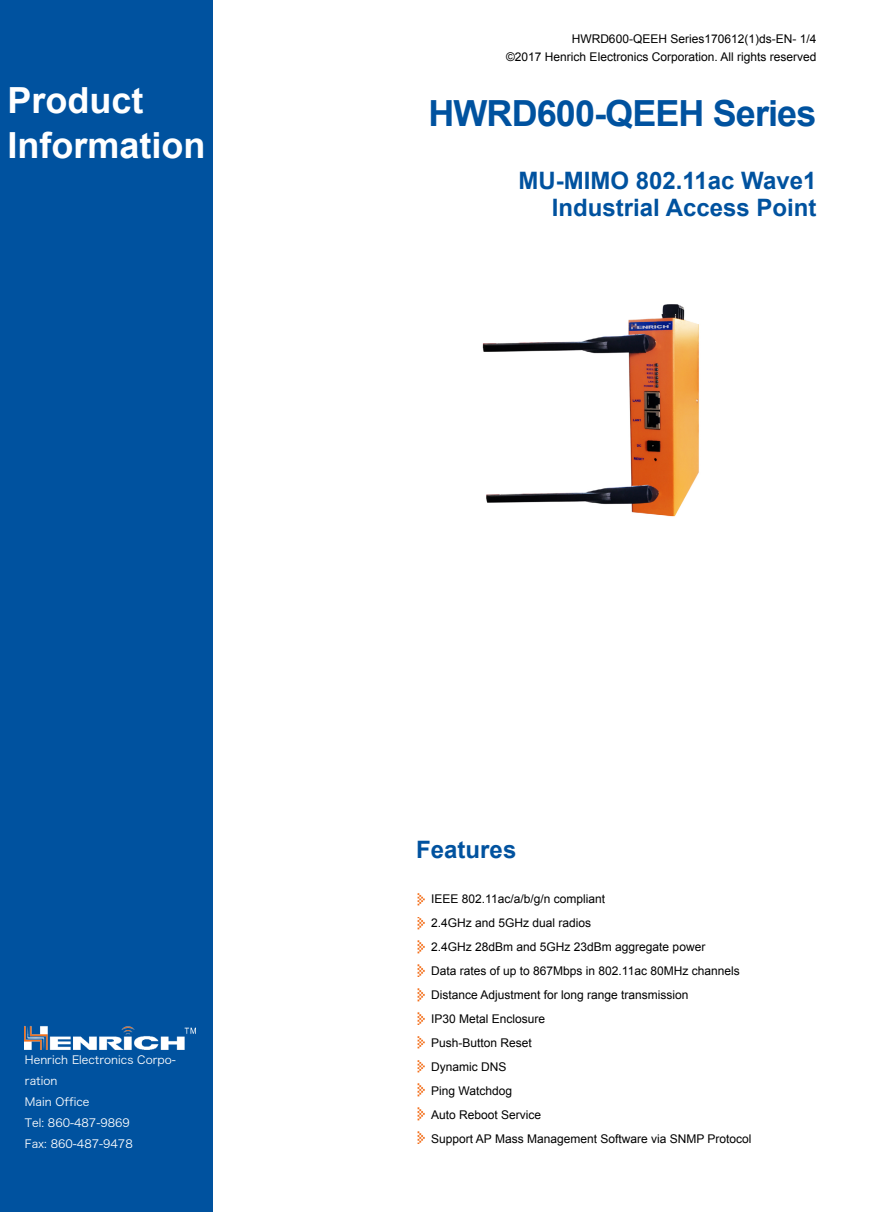
<style>
.page{position:relative;width:893px;height:1212px;background:#fff}
.page>*{position:absolute;margin:0;border:0;box-sizing:border-box;transform-origin:0 0}
.t1{font:700 36px "Arial";letter-spacing:-.025em;color:#00529f}
.t2{font:700 36px/45px "Arial";color:#fff}
.t3{font:700 24px/27px "Arial";color:#00529f;text-align:right}
.t4{font:12px/24px "Arial";color:#000;text-align:right}
.t5{font:11.25px/21px "Hiragino Sans GB W3";color:#fff}
</style>
<div class="page">
<svg style="left:417px;top:989px;width:8px;height:12px"></svg>
<svg style="left:417px;top:1012px;width:8px;height:13px"></svg>
<svg style="left:417px;top:1036px;width:8px;height:13px"></svg>
<svg style="left:417px;top:1060px;width:8px;height:12px"></svg>
<div style="left:0;top:0;width:213px;height:1212px;background:#00529f"></div>
<img style="left:25px;top:1026px;width:170px;height:23px">
<img style="left:482px;top:304px;width:217px;height:213px">
<svg style="left:417px;top:893px;width:8px;height:12px"></svg>
<svg style="left:417px;top:917px;width:8px;height:12px"></svg>
<svg style="left:417px;top:941px;width:8px;height:12px"></svg>
<svg style="left:417px;top:964px;width:8px;height:13px"></svg>
<svg style="left:417px;top:1084px;width:8px;height:12px"></svg>
<svg style="left:417px;top:1108px;width:8px;height:12px"></svg>
<svg style="left:417px;top:1131px;width:8px;height:13px"></svg>
<h1 class="t2" style="left:7px;top:79px;width:200px">Product<br>Information</h1>
<p class="t4" style="left:506px;top:30px;width:312px;line-height:18px">HWRD600-QEEH Series170612(1)ds-EN- 1/4<br>©2017 Henrich Electronics Corporation. All rights reserved</p>
<h1 class="t1" style="left:428px;top:89px;width:389px">HWRD600-QEEH Series</h1>
<h2 class="t3" style="left:518px;top:168px;width:299px">MU-MIMO 802.11ac Wave1<br>Industrial Access Point</h2>
<p class="t5" style="left:25px;top:1049px;width:152px">Henrich Electronics Corpo&shy;ration<br>Main Office<br>Tel: 860-487-9869<br>Fax: 860-487-9478</p>
<h2 class="t3" style="left:416px;top:836px;width:102px">Features</h2>
<p class="t4" style="left:431px;top:887px;width:322px;text-align:left">IEEE 802.11ac/a/b/g/n compliant<br>2.4GHz and 5GHz dual radios<br>2.4GHz 28dBm and 5GHz 23dBm aggregate power<br>Data rates of up to 867Mbps in 802.11ac 80MHz channels<br>Distance Adjustment for long range transmission<br>IP30 Metal Enclosure<br>Push-Button Reset<br>Dynamic DNS<br>Ping Watchdog<br>Auto Reboot Service<br>Support AP Mass Management Software via SNMP Protocol</p>
</div>
